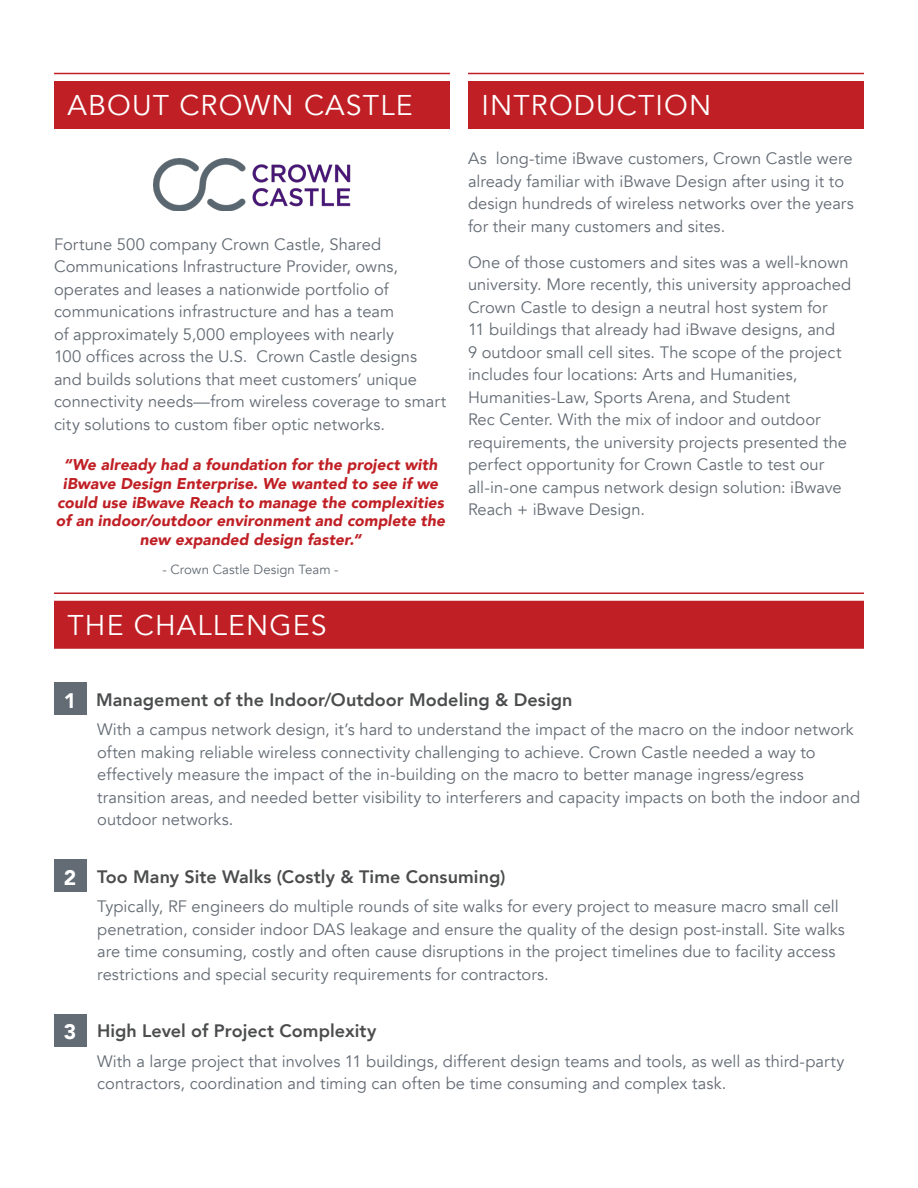
<style>
.page{position:relative;width:918px;height:1188px;background:#fff}
.page>*{position:absolute;margin:0;border:0;box-sizing:border-box;transform-origin:0 0}
.Red_heading{font:28.5px "Avenir";letter-spacing:.04em;color:#fff}
.Main_Text{font:900 21px "Avenir";color:#fff}
.Main_Text-2{font:800 18px "Avenir";letter-spacing:.005em;color:#4b4c4d}
.Main_Text-3{font:16.5px/22.5px "Avenir";color:#636b74}
.Main_Text-4{font:italic 900 15.6px/18.8px "Avenir";letter-spacing:.005em;color:#c02025;text-align:center}
.Main_Text-5{font:13.2px "Avenir";color:#636b74}
</style>
<div class="page">
<hr style="left:54px;top:592px;width:810px;height:2px;background:#c02025">
<div style="left:54px;top:601px;width:810px;height:48px;background:#c02025"></div>
<div style="left:54px;top:682px;width:32px;height:33px;background:#636b74"></div>
<div style="left:54px;top:859px;width:32px;height:33px;background:#636b74"></div>
<div style="left:54px;top:1014px;width:32px;height:32px;background:#636b74"></div>
<hr style="left:54px;top:73px;width:396px;height:1px;background:#c02025">
<div style="left:54px;top:81px;width:396px;height:48px;background:#c02025"></div>
<hr style="left:468px;top:73px;width:396px;height:1px;background:#c02025">
<div style="left:468px;top:81px;width:396px;height:48px;background:#c02025"></div>
<img style="left:153px;top:158px;width:198px;height:53px">
<p class="Red_heading" style="left:68px;top:88px;width:347px">ABOUT CROWN CASTLE</p>
<p class="Main_Text-3" style="left:54px;top:233px;width:394px">Fortune 500 company Crown Castle, Shared Communications Infrastructure Provider, owns, operates and leases a nationwide portfolio of communications infrastructure and has a team<br>of approximately 5,000 employees with nearly<br>100 offices across the U.S. Crown Castle designs and builds solutions that meet customers’ unique connectivity needs—from wireless coverage to smart city solutions to custom fiber optic networks.</p>
<p class="Main_Text-4" style="left:56px;top:455px;width:391px">“We already had a foundation for the project with iBwave Design Enterprise. We wanted to see if we could use iBwave Reach to manage the complexities of an indoor/outdoor environment and complete the new expanded design faster.“</p>
<p class="Main_Text-5" style="left:162px;top:562px;width:178px">- Crown Castle Design Team -</p>
<p class="Red_heading" style="left:68px;top:608px;width:261px">THE CHALLENGES</p>
<p class="Red_heading" style="left:482px;top:88px;width:231px">INTRODUCTION</p>
<p class="Main_Text-3" style="left:468px;top:148px;width:387px">As long-time iBwave customers, Crown Castle were already familiar with iBwave Design after using it to design hundreds of wireless networks over the years for their many customers and sites.</p>
<p class="Main_Text-3" style="left:468px;top:251px;width:385px">One of those customers and sites was a well-known university. More recently, this university approached Crown Castle to design a neutral host system for<br>11 buildings that already had iBwave designs, and<br>9 outdoor small cell sites. The scope of the project includes four locations: Arts and Humanities, Humanities-Law, Sports Arena, and Student<br>Rec Center. With the mix of indoor and outdoor requirements, the university projects presented the perfect opportunity for Crown Castle to test our all-in-one campus network design solution: iBwave Reach + iBwave Design.</p>
<p class="Main_Text" style="left:64px;top:682px;width:14px">1</p>
<p class="Main_Text-2" style="left:96px;top:685px;width:478px">Management of the Indoor/Outdoor Modeling &amp; Design</p>
<p class="Main_Text-3" style="left:97px;top:718px;width:765px">With a campus network design, it’s hard to understand the impact of the macro on the indoor network often making reliable wireless connectivity challenging to achieve. Crown Castle needed a way to effectively measure the impact of the in-building on the macro to better manage ingress/egress transition areas, and needed better visibility to interferers and capacity impacts on both the indoor and outdoor networks.</p>
<p class="Main_Text" style="left:64px;top:859px;width:14px">2</p>
<p class="Main_Text-2" style="left:97px;top:862px;width:410px">Too Many Site Walks (Costly &amp; Time Consuming)</p>
<p class="Main_Text-3" style="left:97px;top:895px;width:749px">Typically, RF engineers do multiple rounds of site walks for every project to measure macro small cell penetration, consider indoor DAS leakage and ensure the quality of the design post-install. Site walks are time consuming, costly and often cause disruptions in the project timelines due to facility access restrictions and special security requirements for contractors.</p>
<p class="Main_Text" style="left:64px;top:1014px;width:14px">3</p>
<p class="Main_Text-2" style="left:97px;top:1017px;width:281px">High Level of Project Complexity</p>
<p class="Main_Text-3" style="left:97px;top:1050px;width:749px">With a large project that involves 11 buildings, different design teams and tools, as well as third-party contractors, coordination and timing can often be time consuming and complex task.</p>
</div>
